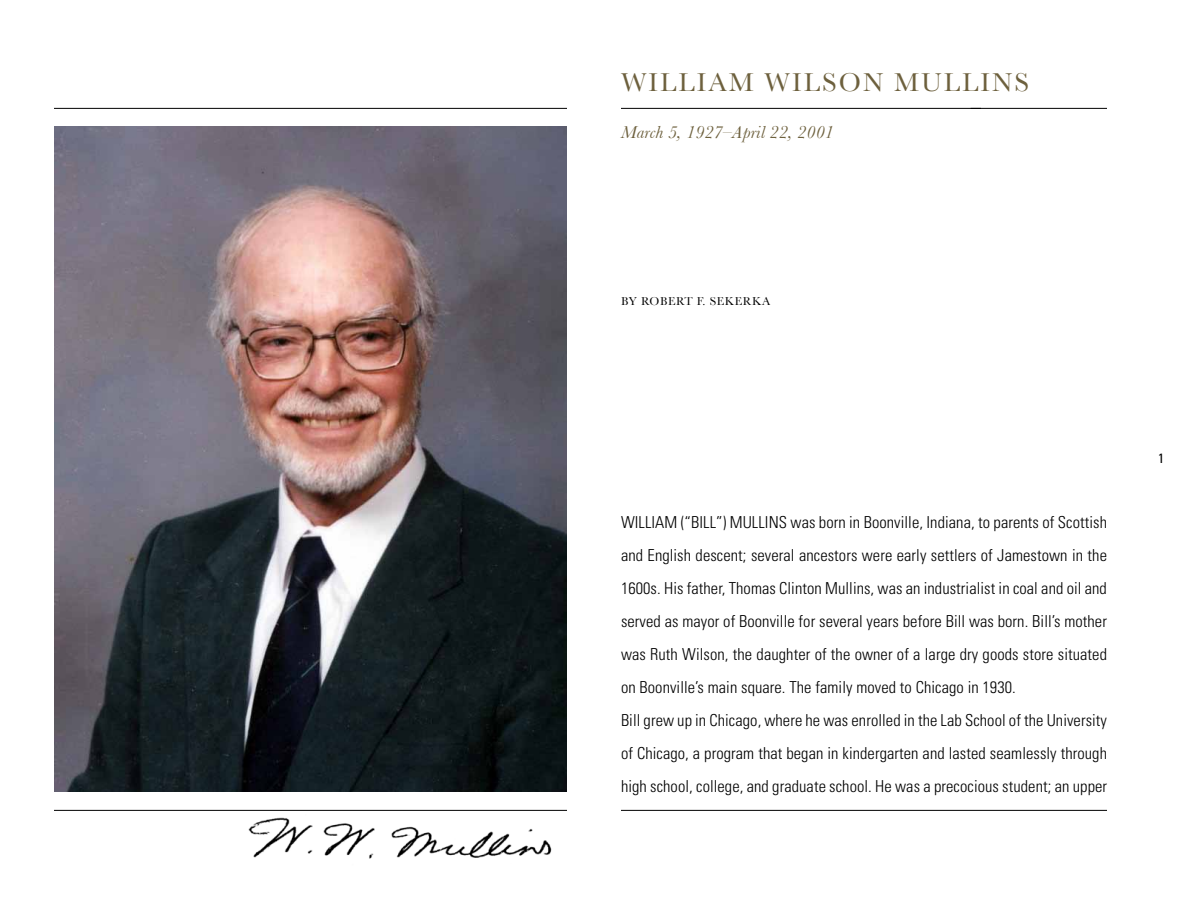
<style>
.page{position:relative;width:1188px;height:918px;background:#fff}
.page>*{position:absolute;margin:0;border:0;box-sizing:border-box;transform-origin:0 0}
.t1{font:27px "Baskerville";letter-spacing:.075em;color:#6d603d}
.t2{font:italic 18px "Baskerville";letter-spacing:.01em;color:#6d603d}
.t3{font:300 condensed 16.5px/33px "Univers LT Std";letter-spacing:.005em;color:#000}
.t4{font:condensed 13.5px "Univers LT Std";color:#000}
.t5{font:12px "Baskerville";letter-spacing:.05em;color:#000}
</style>
<div class="page">
<hr style="left:54px;top:108px;width:513px;height:1px;background:#000">
<hr style="left:621px;top:108px;width:360px;height:1px;background:#000">
<hr style="left:54px;top:810px;width:513px;height:1px;background:#000">
<hr style="left:621px;top:810px;width:486px;height:1px;background:#000">
<hr style="left:971px;top:108px;width:136px;height:1px;background:#000">
<img style="left:54px;top:126px;width:513px;height:666px">
<img style="left:248px;top:817px;width:304px;height:42px">
<h1 class="t1" style="left:621px;top:66px;width:410px">WILLIAM WILSON MULLINS</h1>
<p class="t2" style="left:621px;top:122px;width:214px">March 5, 1927–April 22, 2001</p>
<p class="t5" style="left:621px;top:294px;width:151px">BY ROBERT F. SEKERKA</p>
<p class="t3" style="left:621px;top:506px;width:488px">William (“Bill”) Mullins was born in Boonville, I ndiana, to parents of Scottish and English descent; several ancestors were early settlers of Jamestown in the 1600s. His father, Thomas Clinton Mullins, was an industrialist in coal and oil and served as mayor of Boonville for several years before Bill was born. Bill’s mother was Ruth Wilson, the daughter of the owner of a large dry goods store situated on Boonville’s main square. The family moved to Chicago in 1930.<br>Bill grew up in Chicago, where he was enrolled in the Lab School of the University of Chicago, a program that began in kindergarten and lasted seamlessly through high school, college, and graduate school. He was a precocious student; an upper</p>
<p class="t4" style="left:1158px;top:450px;width:7px">1</p>
</div>
